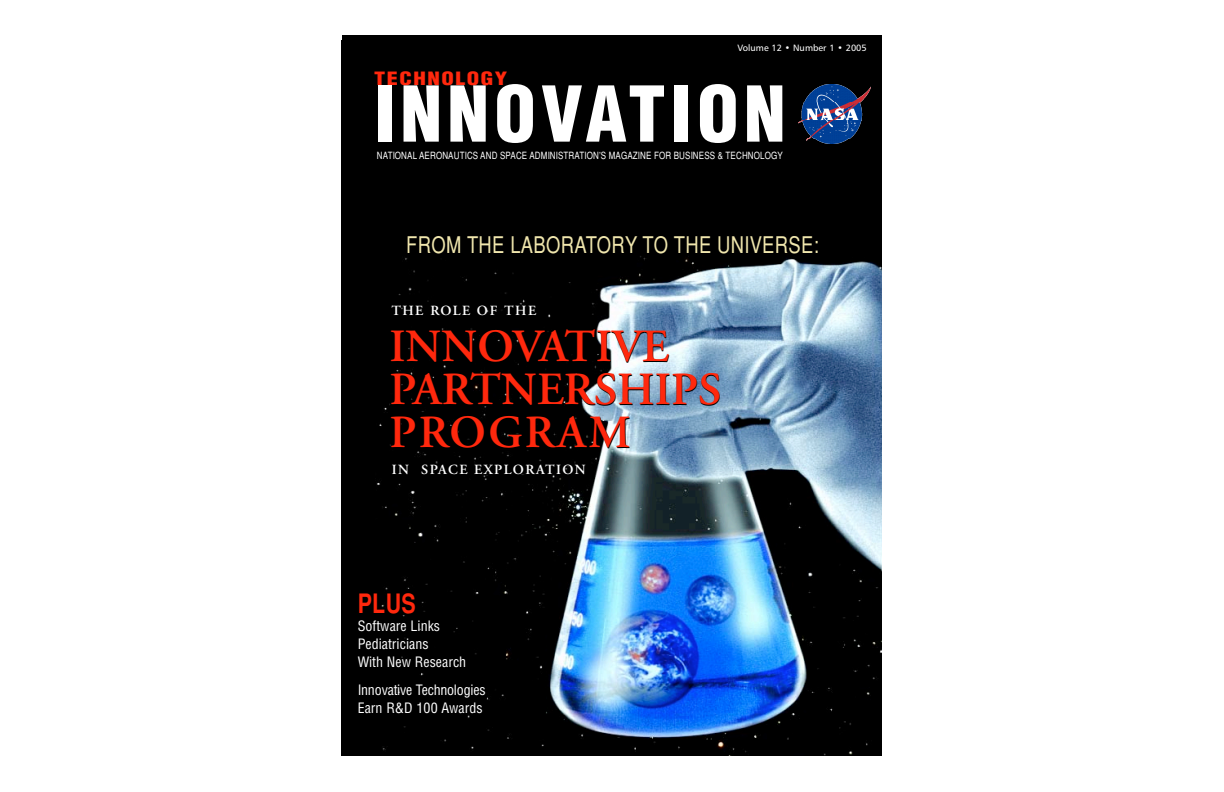
<style>
.page{position:relative;width:1224px;height:792px;background:#fff}
.page>*{position:absolute;margin:0;border:0;box-sizing:border-box;transform-origin:0 0}
.t1{font:900 condensed 75px "Helvetica";color:#fff}
.t2{font:600 46px/43px "Adobe Garamond";color:#ff280d}
.t3{font:700 condensed 26.7px "Helvetica";color:#ff280d}
.t4{font:condensed 23px "Helvetica";color:#f0e6ad}
.t5{font:900 condensed 17.9px "Helvetica";color:#ff280d;scale:1.25 1}
.t6{font:condensed 14px/18px "Helvetica";color:#fff}
.t7{font:600 14px "Adobe Garamond";letter-spacing:.095em;color:#fff}
.t8{font:condensed 10px "Helvetica";color:#fff}
.t9{font:9.1px "Humanist 777 BT Roman B";color:#fff}
</style>
<div class="page">
<img style="left:341px;top:41px;width:541px;height:715px">
<img style="left:799px;top:84px;width:72px;height:18px">
<img style="left:799px;top:102px;width:72px;height:42px">
<p class="t9" style="left:737px;top:44px;width:131px">Volume 12 • Number 1 • 2005</p>
<p class="t5" style="left:374px;top:71px;width:108px">T E C H N O L O G Y</p>
<h1 class="t1" style="left:374px;top:85px;width:413px">I N N O VAT I O N</h1>
<p class="t8" style="left:377px;top:152px;width:408px">NATIONAL AERONAUTICS AND SPACE ADMINISTRATION’S MAGAZINE FOR BUSINESS &amp; TECHNOLOGY</p>
<h3 class="t4" style="left:406px;top:236px;width:414px">FROM THE LABORATORY TO THE UNIVERSE:</h3>
<p class="t7" style="left:392px;top:305px;width:146px">THE ROLE OF T H E</p>
<h2 class="t2" style="left:389px;top:329px;width:333px">INNOVATIVE<br>PARTNERSHIPS<br>P RO G R A M</h2>
<p class="t7" style="left:392px;top:464px;width:196px">IN SPACE EXPLO R AT I O N</p>
<h3 class="t3" style="left:358px;top:594px;width:60px">PLUS</h3>
<p class="t6" style="left:358px;top:618px;width:110px">Software Links<br>Pediatricians<br>With New Research</p>
<p class="t6" style="left:358px;top:682px;width:129px">Innovative Technologies<br>Earn R&amp;D 100 Awards</p>
</div>
